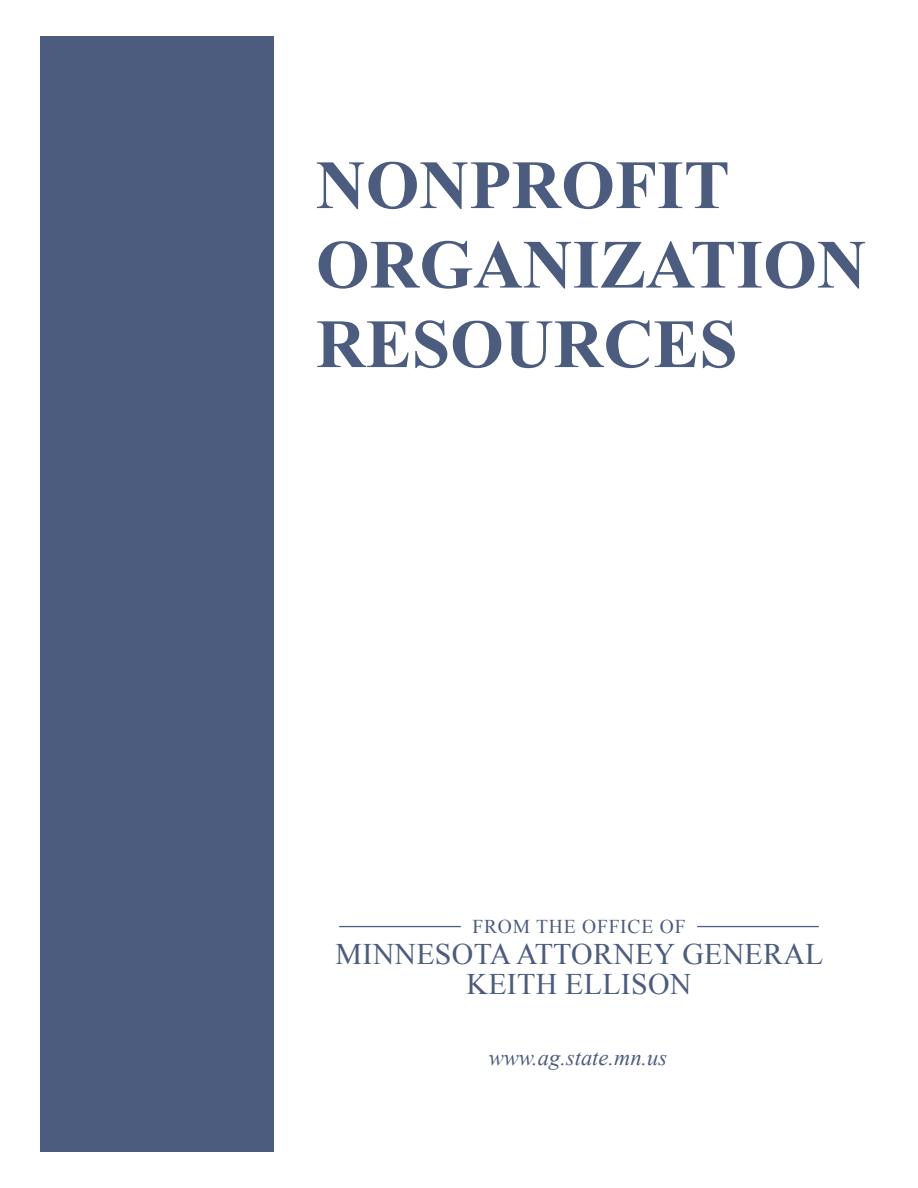
<style>
.page{position:relative;width:918px;height:1188px;background:#fff}
.page>*{position:absolute;margin:0;border:0;box-sizing:border-box;transform-origin:0 0}
.h1{font:700 69px/79.5px "Times New Roman";color:#4c5c7e}
.t1{font:29.85px "Times New Roman";letter-spacing:.01em;color:#4c5c7e}
.p{font:italic 22.5px "Times New Roman";color:#4c5c7e}
.t2{font:19.5px "Times New Roman";letter-spacing:.04em;color:#4c5c7e}
</style>
<div class="page">
<div style="left:40px;top:36px;width:233px;height:1116px;background:#4c5c7e"></div>
<hr style="left:697px;top:926px;width:122px;height:1px;background:#4c5c7e">
<hr style="left:339px;top:926px;width:122px;height:1px;background:#4c5c7e">
<h1 class="h1" style="left:316px;top:144px;width:552px">NONPROFIT<br>ORGANIZATION<br>RESOURCES</h1>
<p class="t2" style="left:472px;top:914px;width:215px">FROM THE OFFICE OF</p>
<p class="t1" style="left:336px;top:934px;width:489px">MINNESOTA ATTORNEY GENERAL</p>
<p class="t1" style="left:466px;top:964px;width:227px">KEITH ELLISON</p>
<p class="p" style="left:489px;top:1042px;width:180px">www.ag.state.mn.us</p>
</div>
